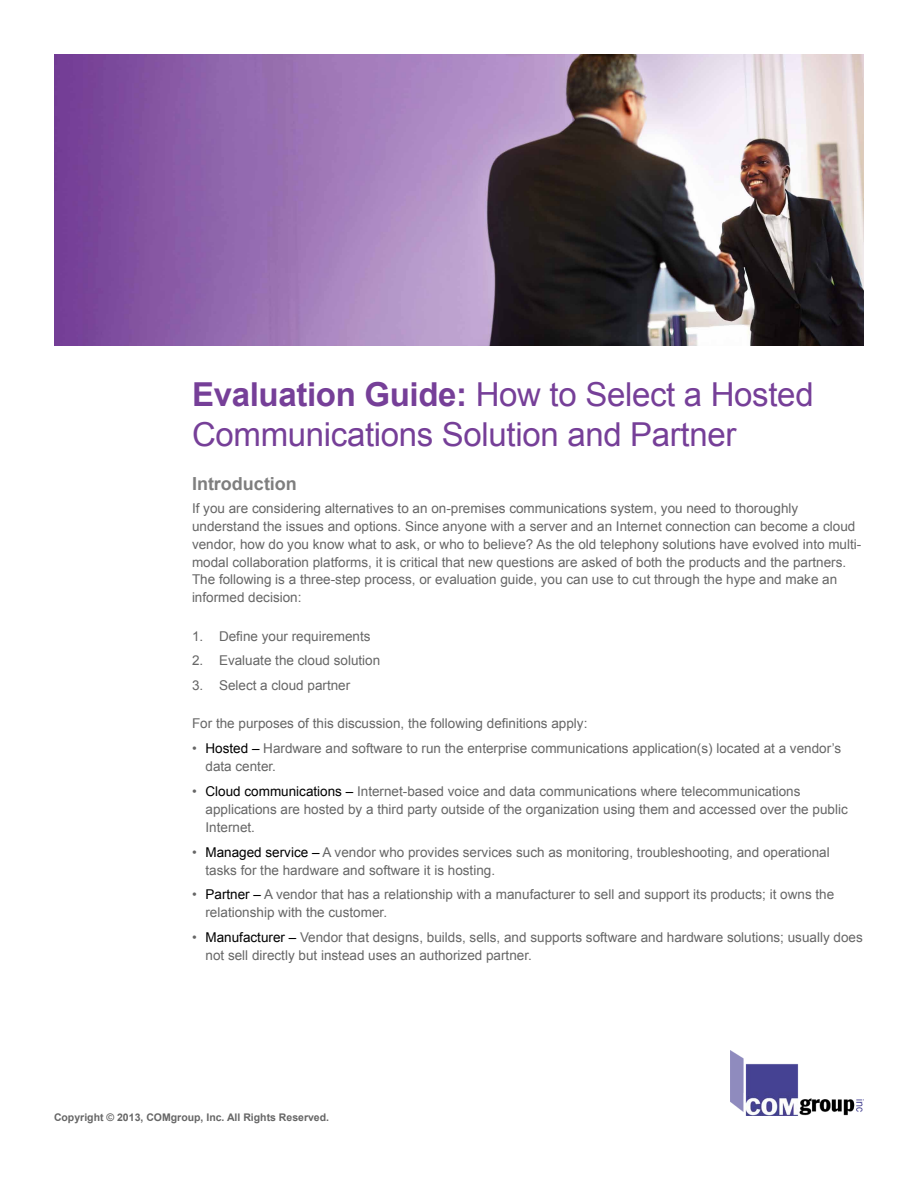
<style>
.page{position:relative;width:918px;height:1188px;background:#fff}
.page>*{position:absolute;margin:0;border:0;box-sizing:border-box;transform-origin:0 0}
.t1{font:33px/39.6px "Arial";letter-spacing:-.01em;color:#763f98}
.t2{font:700 18px "Arial";color:#7e7e7e}
.t3{font:13.5px/18px "Arial";color:#666}
.t4{font:700 10.5px "Arial";color:#666}
.s1{font-weight:700}
.s2{color:#000}
</style>
<div class="page">
<img style="left:731px;top:1051px;width:133px;height:65px">
<img style="left:54px;top:54px;width:810px;height:292px">
<h1 class="t1" style="left:192px;top:375px;width:623px"><span class="s1">Evaluation Guide:</span> How to Select a Hosted<br>Communications Solution and Partner</h1>
<h2 class="t2" style="left:192px;top:472px;width:106px">Introduction</h2>
<p class="t3" style="left:192px;top:499px;width:671px">If you are considering alternatives to an on-premises communications system, you need to thoroughly understand the issues and options. Since anyone with a server and an Internet connection can become a cloud vendor, how do you know what to ask, or who to believe? As the old telephony solutions have evolved into multi&shy;modal collaboration platforms, it is critical that new questions are asked of both the products and the partners.<br>The following is a three-step process, or evaluation guide, you can use to cut through the hype and make an informed decision:</p>
<p class="t3" style="left:192px;top:627px;width:180px">1. Define your requirements</p>
<p class="t3" style="left:192px;top:652px;width:190px">2. Evaluate the cloud solution</p>
<p class="t3" style="left:192px;top:677px;width:160px">3. Select a cloud partner</p>
<p class="t3" style="left:192px;top:715px;width:397px">For the purposes of this discussion, the following definitions apply:</p>
<p class="t3" style="left:206px;top:740px;width:637px;text-indent:-14px">• <span class="s2">Hosted –</span> Hardware and software to run the enterprise communications application(s) located at a vendor’s data center.</p>
<p class="t3" style="left:206px;top:782px;width:644px;text-indent:-14px">• <span class="s2">Cloud communications –</span> Internet-based voice and data communications where telecommunications applications are hosted by a third party outside of the organization using them and accessed over the public<br>Internet.</p>
<p class="t3" style="left:206px;top:843px;width:626px;text-indent:-14px">• <span class="s2">Managed service –</span> A vendor who provides services such as monitoring, troubleshooting, and operational tasks for the hardware and software it is hosting.</p>
<p class="t3" style="left:206px;top:886px;width:630px;text-indent:-14px">• <span class="s2">Partner –</span> A vendor that has a relationship with a manufacturer to sell and support its products; it owns the relationship with the customer.</p>
<p class="t3" style="left:206px;top:929px;width:659px;text-indent:-14px">• <span class="s2">Manufacturer –</span> Vendor that designs, builds, sells, and supports software and hardware solutions; usually does not sell directly but instead uses an authorized partner.</p>
<p class="t4" style="left:54px;top:1110px;width:277px">Copyright © 2013, COMgroup, Inc. All Rights Reserved.</p>
</div>
